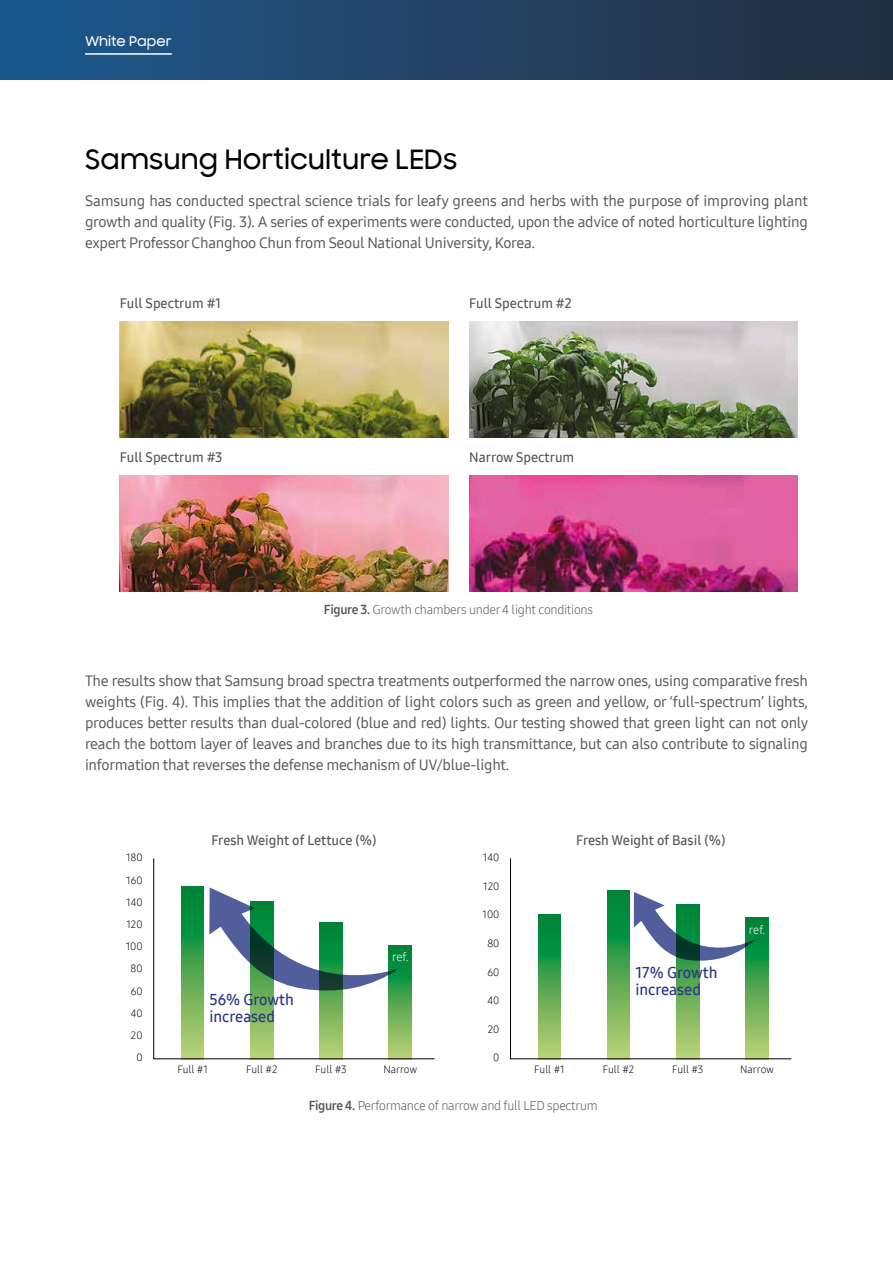
<style>
.page{position:relative;width:893px;height:1263px;background:#fff}
.page>*{position:absolute;margin:0;border:0;box-sizing:border-box;transform-origin:0 0}
.t1{font:500 27px "Samsung Sharp Sans";color:#000}
.t2{font:15.45px/17.1px "Samsung One 600";color:#273583}
.t3{font:15px/21px "Samsung One 500";letter-spacing:-.02em;color:#575756;text-align:justify}
.t4{font:13.5px "Samsung One 600";color:#575756}
.t5{font:500 13.5px "Samsung Sharp Sans";color:#fff}
.t6{font:12.75px "Samsung One 300";letter-spacing:-.025em;color:#575756}
.t7{font:12px "Samsung One 300";letter-spacing:-.01em;color:#fff}
.t8{font:10.5px/22.2px "Samsung One 300";color:#000;text-align:right}
.s1{font-family:"Samsung One 700"}
</style>
<div class="page">
<div style="left:0;top:0;width:893px;height:80px;background:linear-gradient(to right,#1e598e,#252e3e)"></div>
<hr style="left:85px;top:53px;width:87px;height:2px;background:#fff">
<img style="left:120px;top:321px;width:328px;height:117px">
<img style="left:120px;top:475px;width:328px;height:117px">
<img style="left:469px;top:321px;width:329px;height:117px">
<img style="left:469px;top:475px;width:329px;height:117px">
<svg style="left:153px;top:858px;width:282px;height:202px"></svg>
<svg style="left:510px;top:858px;width:282px;height:202px"></svg>
<svg style="left:209px;top:887px;width:190px;height:117px"></svg>
<svg style="left:634px;top:892px;width:122px;height:80px"></svg>
<p class="t5" style="left:85px;top:31px;width:88px">White Paper</p>
<h1 class="t1" style="left:85px;top:140px;width:374px">Samsung Horticulture LEDs</h1>
<p class="t3" style="left:85px;top:190px;width:724px">Samsung has conducted spectral science trials for leafy greens and herbs with the purpose of improving plant growth and quality (Fig. 3). A series of experiments were conducted, upon the advice of noted horticulture lighting expert Professor Changhoo Chun from Seoul National University, Korea.</p>
<p class="t4" style="left:120px;top:294px;width:103px">Full Spectrum #1</p>
<p class="t4" style="left:120px;top:448px;width:104px">Full Spectrum #3</p>
<p class="t4" style="left:469px;top:294px;width:104px">Full Spectrum #2</p>
<p class="t4" style="left:469px;top:448px;width:107px">Narrow Spectrum</p>
<p class="t6" style="left:324px;top:601px;width:271px"><span class="s1">Figure 3.</span> Growth chambers under 4 light conditions</p>
<p class="t3" style="left:85px;top:670px;width:725px">The results show that Samsung broad spectra treatments outperformed the narrow ones, using comparative fresh weights (Fig. 4). This implies that the addition of light colors such as green and yellow, or ‘full-spectrum’ lights, produces better results than dual-colored (blue and red) lights. Our testing showed that green light can not only reach the bottom layer of leaves and branches due to its high transmittance, but can also contribute to signaling information that reverses the defense mechanism of UV/blue-light.</p>
<p class="t4" style="left:211px;top:831px;width:167px">Fresh Weight of Lettuce (%)</p>
<p class="t4" style="left:576px;top:831px;width:151px">Fresh Weight of Basil (%)</p>
<p class="t8" style="left:126px;top:846px;width:18px">180<br>160<br>140<br>120<br>100<br>80<br>60<br>40<br>20<br>0</p>
<p class="t8" style="left:483px;top:846px;width:18px">140</p>
<p class="t8" style="left:483px;top:875px;width:18px">120</p>
<p class="t8" style="left:482px;top:903px;width:18px">100</p>
<p class="t8" style="left:487px;top:932px;width:14px">80</p>
<p class="t8" style="left:488px;top:961px;width:13px">60</p>
<p class="t8" style="left:487px;top:989px;width:13px">40</p>
<p class="t8" style="left:488px;top:1018px;width:13px">20</p>
<p class="t8" style="left:493px;top:1046px;width:8px">0</p>
<p class="t7" style="left:392px;top:948px;width:18px">ref.</p>
<p class="t2" style="left:209px;top:991px;width:86px">56% Growth increased</p>
<p class="t2" style="left:635px;top:963px;width:84px">17% Growth increased</p>
<p class="t7" style="left:749px;top:921px;width:18px">ref.</p>
<p class="t8" style="left:177px;top:1058px;width:32px">Full #1</p>
<p class="t8" style="left:246px;top:1058px;width:33px">Full #2</p>
<p class="t8" style="left:315px;top:1058px;width:33px">Full #3</p>
<p class="t8" style="left:383px;top:1058px;width:35px">Narrow</p>
<p class="t8" style="left:534px;top:1058px;width:32px">Full #1</p>
<p class="t8" style="left:603px;top:1058px;width:33px">Full #2</p>
<p class="t8" style="left:672px;top:1058px;width:33px">Full #3</p>
<p class="t8" style="left:740px;top:1058px;width:35px">Narrow</p>
<p class="t6" style="left:309px;top:1097px;width:290px"><span class="s1">Figure 4.</span> Performance of narrow and full LED spectrum</p>
</div>
